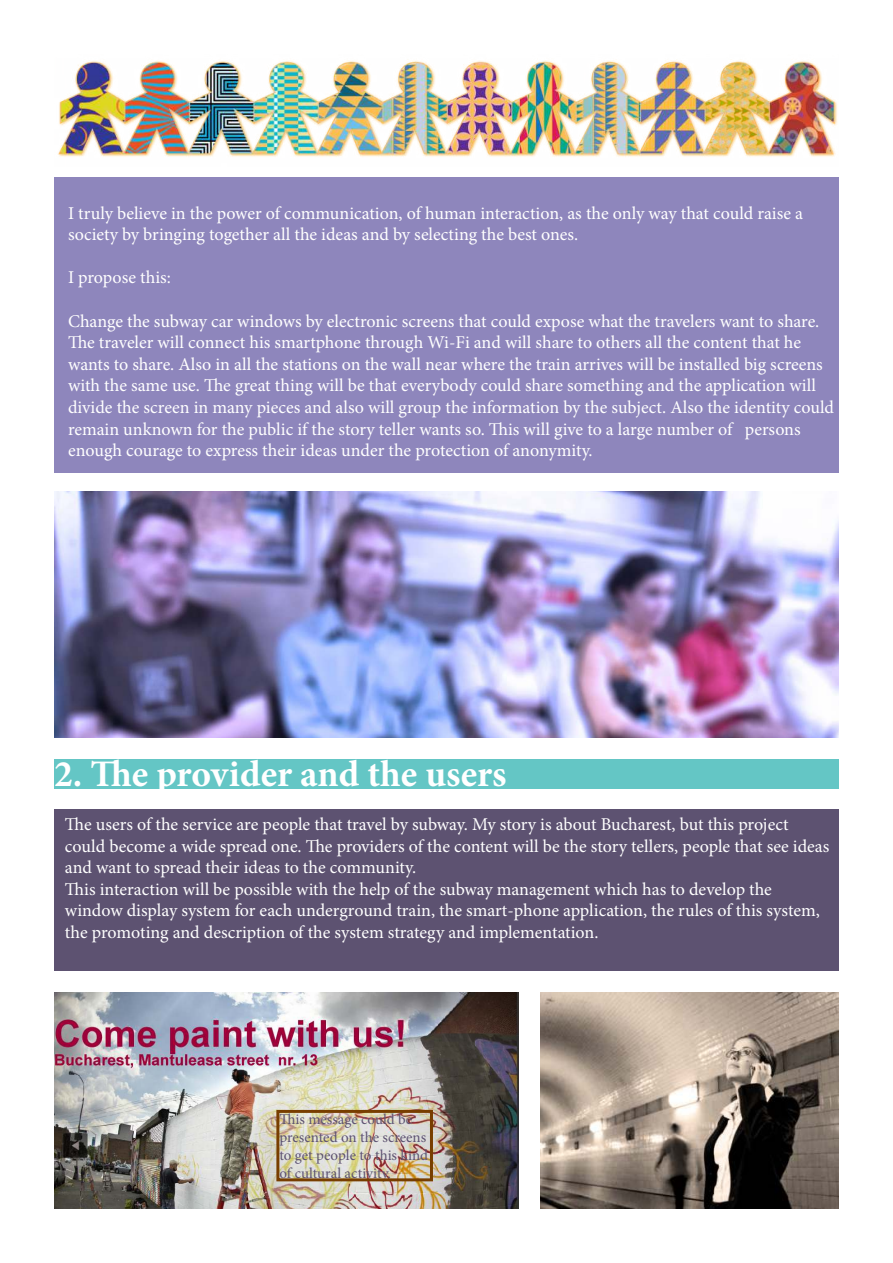
<style>
.page{position:relative;width:893px;height:1263px;background:#fff}
.page>*{position:absolute;margin:0;border:0;box-sizing:border-box;transform-origin:0 0}
.t1{font:700 37.5px "Minion Pro";color:#fff}
.t2{font:18px/21.6px "Minion Pro";color:#fff}
.t3{font:15px/18px "Minion Pro";color:#5d5271}
</style>
<div class="page">
<div style="left:54px;top:177px;width:785px;height:296px;background:#8e86bc"></div>
<img style="left:58px;top:60px;width:779px;height:97px">
<img style="left:54px;top:491px;width:785px;height:247px">
<div style="left:54px;top:809px;width:785px;height:162px;background:#5d5271"></div>
<div style="left:54px;top:759px;width:785px;height:29px;background:#64c6c5"></div>
<img style="left:55px;top:992px;width:464px;height:217px">
<img style="left:540px;top:992px;width:299px;height:217px">
<div style="left:276px;top:1110px;width:157px;height:71px;border:3px solid #783e00"></div>
<p class="t2" style="left:68px;top:204px;width:736px">I truly believe in the power of communication, of human interaction, as the only way that could raise a society by bringing together all the ideas and by selecting the best ones.</p>
<p class="t2" style="left:68px;top:268px;width:104px">I propose this:</p>
<p class="t2" style="left:68px;top:312px;width:767px">Change the subway car windows by electronic screens that could expose what the travelers want to share.<br>The traveler will connect his smartphone through Wi-Fi and will share to others all the content that he wants to share. Also in all the stations on the wall near where the train arrives will be installed big screens with the same use. The great thing will be that everybody could share something and the application will divide the screen in many pieces and also will group the information by the subject. Also the identity could remain unknown for the public if the story teller wants so. This will give to a large number of persons enough courage to express their ideas under the protection of anonymity.</p>
<h1 class="t1" style="left:54px;top:759px;width:454px">2. The provider and the users</h1>
<p class="t2" style="left:65px;top:815px;width:766px">The users of the service are people that travel by subway. My story is about Bucharest, but this project could become a wide spread one. The providers of the content will be the story tellers, people that see ideas and want to spread their ideas to the community.<br>This interaction will be possible with the help of the subway management which has to develop the window display system for each underground train, the smart-phone application, the rules of this system, the promoting and description of the system strategy and implementation.</p>
<p class="t3" style="left:279px;top:1111px;width:150px">This message could be presented on the screens to get people to this kind of cultural activity.</p>
</div>
